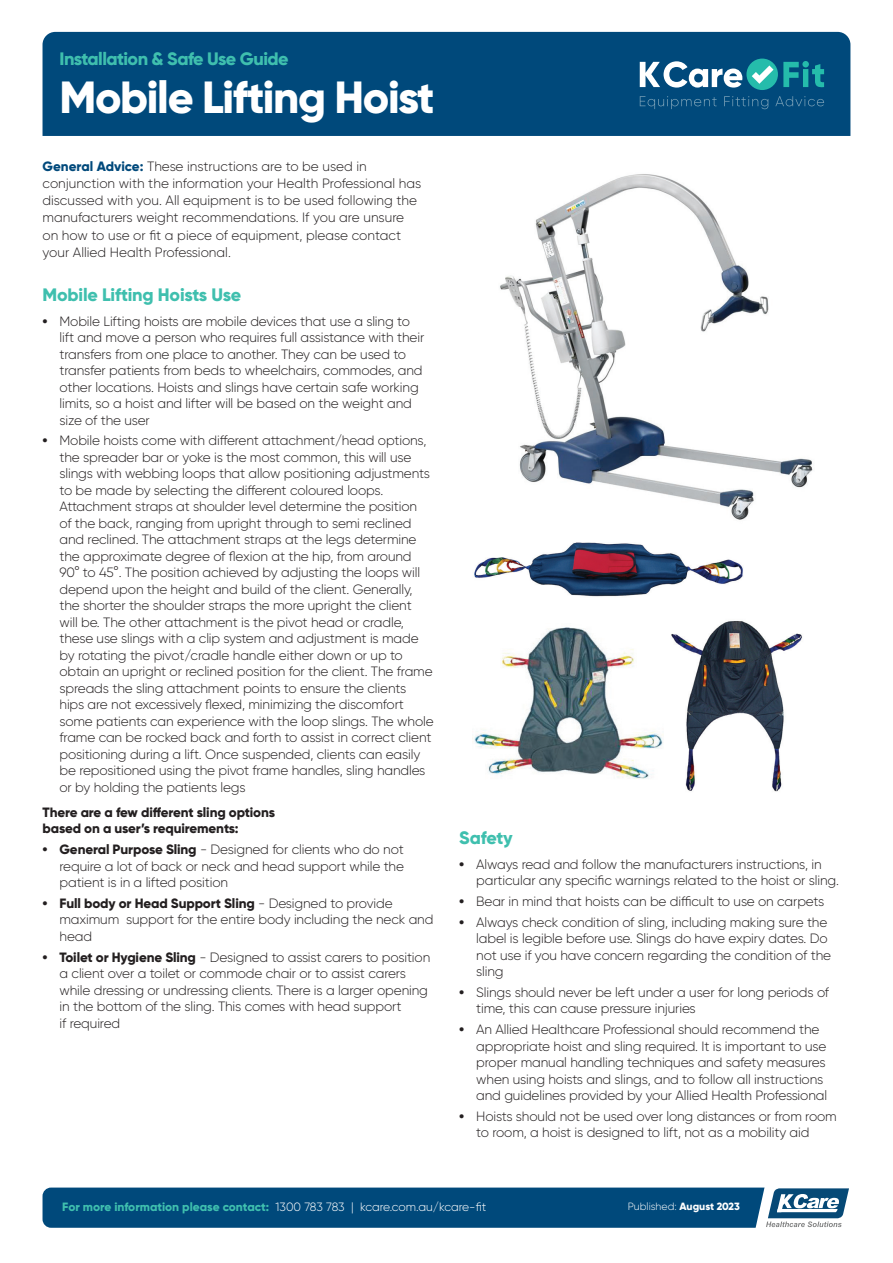
<style>
.page{position:relative;width:893px;height:1263px;background:#fff}
.page>*{position:absolute;margin:0;border:0;box-sizing:border-box;transform-origin:0 0}
.t1{font:800 45px "Gilroy";letter-spacing:-.03em;color:#fff}
.t2{font:800 18px "Gilroy";letter-spacing:-.025em;color:#3fbfae}
.t3{font:300 13.5px/16.5px "Gilroy";letter-spacing:-.01em;color:#231f20}
.t4{font:800 13.5px/16.5px "Gilroy";letter-spacing:-.01em;color:#231f20}
.t5{font:300 12px "Gilroy";letter-spacing:-.005em;color:#fff}
.t6{font:300 10.5px "Gilroy";color:#fff}
.s1{font-weight:800;color:#00497b}
.s2{font-weight:800}
.s3{font-weight:800;color:#3fbfae}
</style>
<div class="page">
<div style="left:43px;top:1187px;width:733px;height:41px;background:#00497b;border-radius:9px"></div>
<div style="left:43px;top:32px;width:807px;height:104px;background:#00497b"></div>
<svg style="left:755px;top:1187px;width:94px;height:41px"></svg>
<svg style="left:783px;top:61px;width:41px;height:27px"></svg>
<div style="left:746px;top:59px;width:32px;height:31px;background:#25bcab;border-radius:50%"></div>
<svg style="left:752px;top:66px;width:21px;height:18px"></svg>
<svg style="left:640px;top:96px;width:77px;height:13px"></svg>
<svg style="left:724px;top:96px;width:44px;height:13px"></svg>
<svg style="left:775px;top:96px;width:49px;height:10px"></svg>
<svg style="left:640px;top:61px;width:102px;height:27px"></svg>
<img style="left:500px;top:174px;width:313px;height:346px">
<img style="left:472px;top:627px;width:169px;height:152px">
<img style="left:641px;top:621px;width:161px;height:171px">
<img style="left:474px;top:542px;width:269px;height:55px">
<h2 class="t2" style="left:60px;top:48px;width:231px">Installation &amp; Safe Use Guide</h2>
<h1 class="t1" style="left:60px;top:68px;width:376px">Mobile Lifting Hoist</h1>
<p class="t3" style="left:43px;top:157px;width:380px;line-height:17.2px"><span class="s1">General Advice:</span> These instructions are to be used in conjunction with the information your Health Professional has discussed with you. All equipment is to be used following the manufacturers weight recommendations. If you are unsure on how to use or fit a piece of equipment, please contact your Allied Health Professional.</p>
<h2 class="t2" style="left:43px;top:283px;width:200px">Mobile Lifting Hoists Use</h2>
<p class="t3" style="left:60px;top:312px;width:366px;text-indent:-17px"><span class="s2">•</span> Mobile Lifting hoists are mobile devices that use a sling to lift and move a person who requires full assistance with their transfers from one place to another. They can be used to transfer patients from beds to wheelchairs, commodes, and other locations. Hoists and slings have certain safe working limits, so a hoist and lifter will be based on the weight and size of the user</p>
<p class="t3" style="left:60px;top:432px;width:376px;text-indent:-17px"><span class="s2">•</span> Mobile hoists come with different attachment/head options, the spreader bar or yoke is the most common, this will use slings with webbing loops that allow positioning adjustments to be made by selecting the different coloured loops.<br>Attachment straps at shoulder level determine the position<br>of the back, ranging from upright through to semi reclined and reclined. The attachment straps at the legs determine the approximate degree of flexion at the hip, from around 90° to 45°. The position achieved by adjusting the loops will depend upon the height and build of the client. Generally, the shorter the shoulder straps the more upright the client<br>will be. The other attachment is the pivot head or cradle, these use slings with a clip system and adjustment is made by rotating the pivot/cradle handle either down or up to obtain an upright or reclined position for the client. The frame spreads the sling attachment points to ensure the clients hips are not excessively flexed, minimizing the discomfort some patients can experience with the loop slings. The whole frame can be rocked back and forth to assist in correct client positioning during a lift. Once suspended, clients can easily be repositioned using the pivot frame handles, sling handles or by holding the patients legs</p>
<p class="t4" style="left:43px;top:804px;width:234px">There are a few different sling options based on a user’s requirements:</p>
<p class="t3" style="left:60px;top:841px;width:346px;text-align:justify;text-indent:-17px"><span class="s2">• General Purpose Sling</span> - Designed for clients who do not require a lot of back or neck and head support while the patient is in a lifted position</p>
<p class="t3" style="left:60px;top:895px;width:375px;text-indent:-17px"><span class="s2">• Full body or Head Support Sling</span> - Designed to provide maximum support for the entire body including the neck and head</p>
<p class="t3" style="left:60px;top:948px;width:372px;text-indent:-17px"><span class="s2">• Toilet or Hygiene Sling</span> - Designed to assist carers to position a client over a toilet or commode chair or to assist carers while dressing or undressing clients. There is a larger opening in the bottom of the sling. This comes with head support<br>if required</p>
<h2 class="t2" style="left:459px;top:826px;width:55px">Safety</h2>
<p class="t3" style="left:476px;top:855px;width:364px;text-indent:-17px"><span class="s2">•</span> Always read and follow the manufacturers instructions, in particular any specific warnings related to the hoist or sling.</p>
<p class="t3" style="left:459px;top:893px;width:366px"><span class="s2">•</span> Bear in mind that hoists can be difficult to use on carpets</p>
<p class="t3" style="left:476px;top:913px;width:356px;text-indent:-17px"><span class="s2">•</span> Always check condition of sling, including making sure the label is legible before use. Slings do have expiry dates. Do not use if you have concern regarding the condition of the sling</p>
<p class="t3" style="left:476px;top:984px;width:354px;text-indent:-17px"><span class="s2">•</span> Slings should never be left under a user for long periods of time, this can cause pressure injuries</p>
<p class="t3" style="left:476px;top:1021px;width:352px;text-indent:-17px"><span class="s2">•</span> An Allied Healthcare Professional should recommend the appropriate hoist and sling required. It is important to use proper manual handling techniques and safety measures when using hoists and slings, and to follow all instructions and guidelines provided by your Allied Health Professional</p>
<p class="t3" style="left:476px;top:1108px;width:362px;text-indent:-17px"><span class="s2">•</span> Hoists should not be used over long distances or from room to room, a hoist is designed to lift, not as a mobility aid</p>
<p class="t5" style="left:62px;top:1199px;width:426px"><span class="s3">For more information please contact:</span> 1300 783 783 | kcare.com.au/kcare-fit</p>
<p class="t6" style="left:628px;top:1200px;width:114px">Published: <span class="s2">August 2023</span></p>
</div>
